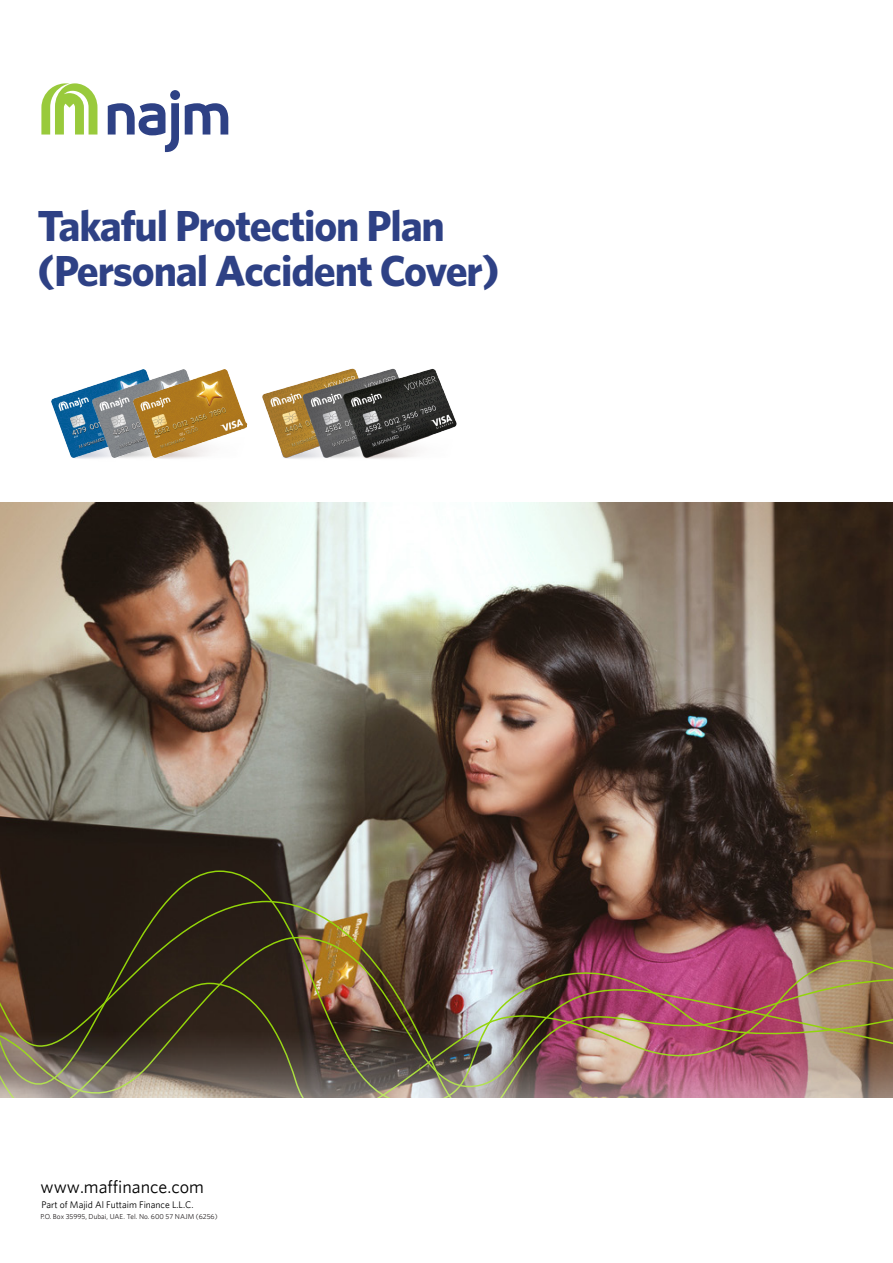
<style>
.page{position:relative;width:893px;height:1263px;background:#fff}
.page>*{position:absolute;margin:0;border:0;box-sizing:border-box;transform-origin:0 0}
.t1{font:700 43.5px/45px "Whitney HTF";letter-spacing:-.025em;color:#2e4185}
.t2{font:18px "Whitney";color:#000}
.t3{font:9.6px "Whitney";color:#000}
.t4{font:7.2px "Whitney";color:#231f20}
</style>
<div class="page">
<svg style="left:185px;top:103px;width:43px;height:32px"></svg>
<svg style="left:108px;top:103px;width:71px;height:49px"></svg>
<div style="left:170px;top:90px;width:10px;height:10px;background:#2e4185;border-radius:50%"></div>
<svg style="left:41px;top:83px;width:56px;height:52px"></svg>
<img style="left:1px;top:503px;width:892px;height:594px">
<img style="left:52px;top:385px;width:41px;height:63px">
<img style="left:93px;top:369px;width:92px;height:54px">
<img style="left:68px;top:423px;width:112px;height:36px">
<img style="left:133px;top:370px;width:114px;height:88px">
<img style="left:262px;top:368px;width:195px;height:91px">
<h1 class="t1" style="left:38px;top:202px;width:463px">Takaful Protection Plan (Personal Accident Cover)</h1>
<h2 class="t2" style="left:41px;top:1176px;width:165px">www.maffinance.com</h2>
<h3 class="t3" style="left:41px;top:1199px;width:154px">Part of Majid Al Futtaim Finance L.L.C.</h3>
<p class="t4" style="left:41px;top:1212px;width:179px">P.O. Box 35995, Dubai, UAE. Tel. No. 600 57 NAJM (6256)</p>
</div>
